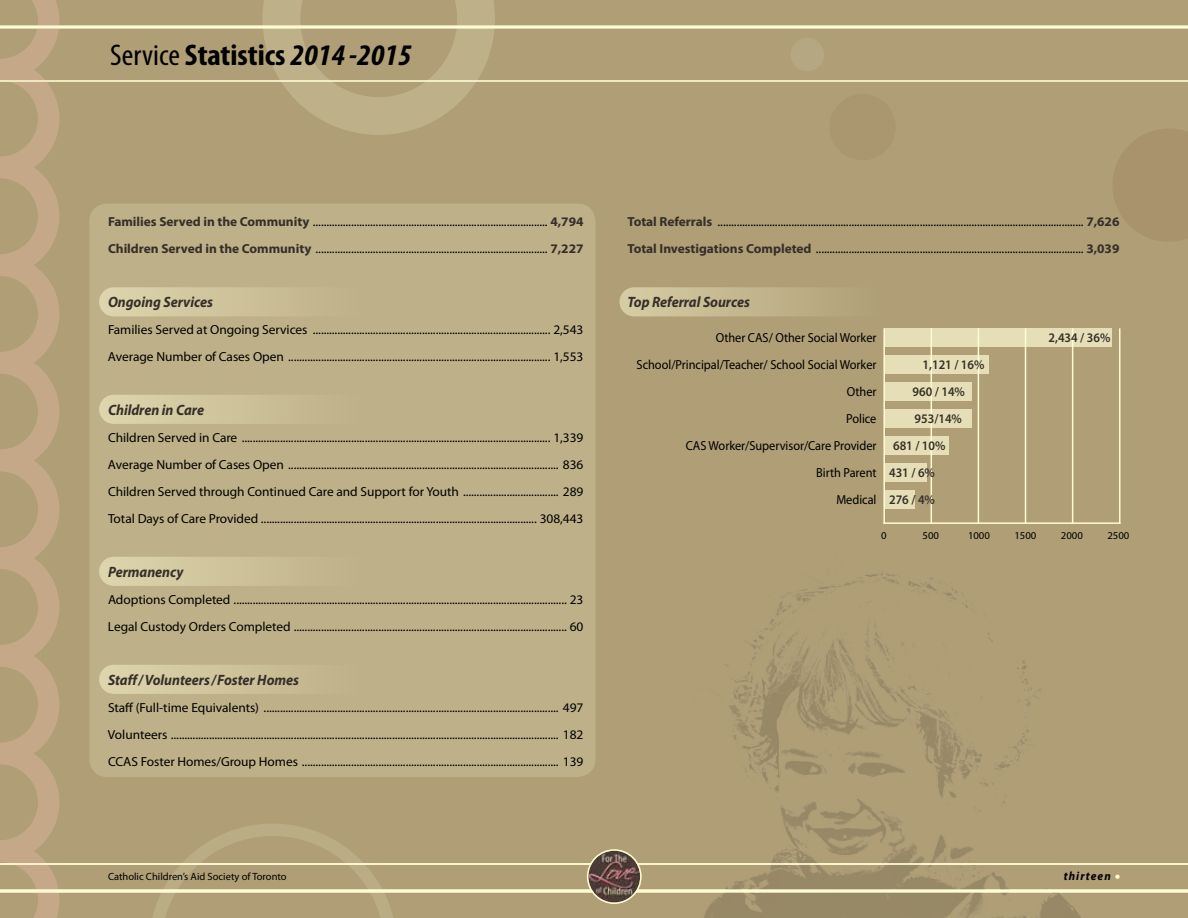
<style>
.page{position:relative;width:1188px;height:918px;background:#af9e76}
.page>*{position:absolute;margin:0;border:0;box-sizing:border-box;transform-origin:0 0}
.t1{font:700 condensed 30px "Myriad Pro";color:#000;scale:1.06 1}
.t2{font:italic 700 15px "Myriad Pro";letter-spacing:-.005em;color:#362f29;scale:.94 1}
.t3{font:13.2px/27px "Myriad Pro";letter-spacing:-.005em;color:#000}
.t4{font:13.2px "Myriad Pro";letter-spacing:-.005em;color:#000;scale:.94 1}
.t5{font:600 13.2px "Myriad Pro";letter-spacing:-.005em;color:#362f29;scale:.94 1}
.t6{font:italic 700 12px "Myriad Pro";letter-spacing:.09em;color:#000;scale:.95 1}
.t7{font:10.5px "Myriad Pro";letter-spacing:-.005em;color:#000}
.s1{font-weight:400}
.s2{font-style:italic}
.s3{font-weight:700;color:#362f29}
.s4{font-weight:600;color:#362f29}
.s5{font-style:normal;font-size:16.5px;color:#fffcd5}
</style>
<div class="page">
<svg style="left:0;top:0;width:59px;height:918px"></svg>
<svg style="left:149px;top:824px;width:248px;height:94px"></svg>
<img style="left:670px;top:572px;width:430px;height:346px">
<div style="left:89px;top:204px;width:507px;height:573px;background:#beb088;border-radius:18px"></div>
<svg style="left:262px;top:0;width:233px;height:135px"></svg>
<svg style="left:1113px;top:129px;width:75px;height:112px"></svg>
<div style="left:829px;top:94px;width:67px;height:66px;background:#aa966f;border-radius:50%"></div>
<div style="left:791px;top:38px;width:33px;height:33px;background:#b6a783;border-radius:50%"></div>
<svg style="left:620px;top:287px;width:204px;height:29px"></svg>
<svg style="left:99px;top:287px;width:190px;height:29px"></svg>
<svg style="left:99px;top:395px;width:190px;height:29px"></svg>
<svg style="left:99px;top:557px;width:190px;height:29px"></svg>
<svg style="left:99px;top:665px;width:190px;height:29px"></svg>
<hr style="left:883px;top:328px;width:2px;height:196px;background:#fffcd5">
<hr style="left:931px;top:328px;width:1px;height:196px;background:#fffcd5">
<hr style="left:978px;top:328px;width:1px;height:196px;background:#fffcd5">
<hr style="left:1025px;top:328px;width:1px;height:196px;background:#fffcd5">
<hr style="left:1072px;top:328px;width:1px;height:196px;background:#fffcd5">
<hr style="left:1119px;top:328px;width:1px;height:196px;background:#fffcd5">
<hr style="left:883px;top:522px;width:238px;height:2px;background:#fffcd5">
<div style="left:885px;top:328px;width:227px;height:19px;background:#e5deb7"></div>
<div style="left:885px;top:355px;width:104px;height:19px;background:#e5deb7"></div>
<div style="left:885px;top:382px;width:87px;height:19px;background:#e5deb7"></div>
<div style="left:885px;top:409px;width:87px;height:19px;background:#e5deb7"></div>
<div style="left:885px;top:436px;width:64px;height:19px;background:#e5deb7"></div>
<div style="left:885px;top:463px;width:42px;height:19px;background:#e5deb7"></div>
<div style="left:885px;top:490px;width:30px;height:19px;background:#e5deb7"></div>
<hr style="left:0;top:890px;width:1188px;height:2px;background:#fffcd5">
<hr style="left:0;top:863px;width:1188px;height:2px;background:#fffcd5">
<hr style="left:0;top:80px;width:1188px;height:2px;background:#fffcd5">
<hr style="left:0;top:26px;width:1188px;height:2px;background:#fffcd5">
<img style="left:588px;top:851px;width:52px;height:51px;border-radius:26px">
<div style="left:587px;top:849px;width:55px;height:55px;border:2px solid #fffcd5;border-radius:50%"></div>
<h1 class="t1" style="left:110px;top:36px;width:286px"><span class="s1">Service</span> Statistics <span class="s2">2014 -2015</span></h1>
<p class="t3" style="left:108px;top:208px;width:477px"><span class="s3">Families Served in the Community</span> ...................................................................................... <span class="s3">4,794<br>Children Served in the Community</span> ..................................................................................... <span class="s3">7,227</span></p>
<p class="t2" style="left:108px;top:292px;width:113px">Ongoing Services</p>
<p class="t3" style="left:108px;top:316px;width:477px">Families Served at Ongoing Services ....................................................................................... 2,543<br>Average Number of Cases Open ................................................................................................ 1,553</p>
<p class="t2" style="left:108px;top:400px;width:104px">Children in Care</p>
<p class="t3" style="left:108px;top:424px;width:477px;text-align:justify">Children Served in Care ................................................................................................................. 1,339<br>Average Number of Cases Open ................................................................................................... 836<br>Children Served through Continued Care and Support for Youth ................................... 289<br>Total Days of Care Provided ..................................................................................................... 308,443</p>
<p class="t2" style="left:108px;top:562px;width:82px">Permanency</p>
<p class="t3" style="left:108px;top:586px;width:477px">Adoptions Completed .......................................................................................................................... 23<br>Legal Custody Orders Completed .................................................................................................... 60</p>
<p class="t2" style="left:108px;top:670px;width:205px">Staff/ Volunteers/Foster Homes</p>
<p class="t3" style="left:108px;top:694px;width:477px;text-align:justify">Staff (Full-time Equivalents) ............................................................................................................ 497<br>Volunteers .............................................................................................................................................. 182<br>CCAS Foster Homes/Group Homes .............................................................................................. 139</p>
<p class="t7" style="left:108px;top:870px;width:180px">Catholic Children’s Aid Society of Toronto</p>
<p class="t3" style="left:627px;top:208px;width:494px"><span class="s3">Total Referrals</span> ...................................................................................................................................... <span class="s3">7,626<br>Total Investigations Completed</span> .................................................................................................. <span class="s3">3,039</span></p>
<p class="t2" style="left:627px;top:292px;width:132px">Top Referral Sources</p>
<p class="t4" style="left:716px;top:330px;width:173px">Other CAS/ Other Social Worker</p>
<p class="t5" style="left:1049px;top:330px;width:67px">2,434 / 36%</p>
<p class="t4" style="left:637px;top:357px;width:257px">School/Principal/Teacher/ School Social Worker</p>
<p class="t5" style="left:923px;top:357px;width:67px">1,121 / 16%</p>
<p class="t4" style="left:847px;top:384px;width:33px">Other</p>
<p class="t5" style="left:913px;top:384px;width:57px">960 / 14%</p>
<p class="t4" style="left:846px;top:411px;width:34px">Police</p>
<p class="t5" style="left:915px;top:411px;width:52px">953/14%</p>
<p class="t4" style="left:686px;top:438px;width:204px">CAS Worker/Supervisor/Care Provider</p>
<p class="t5" style="left:893px;top:438px;width:57px">681 / 10%</p>
<p class="t4" style="left:816px;top:465px;width:128px">Birth Parent <span class="s4">431 / 6%</span></p>
<p class="t4" style="left:836px;top:492px;width:106px">Medical <span class="s4">276 / 4%</span></p>
<p class="t7" style="left:881px;top:529px;width:7px">0</p>
<p class="t7" style="left:923px;top:529px;width:18px">500</p>
<p class="t7" style="left:968px;top:529px;width:23px">1000</p>
<p class="t7" style="left:1015px;top:529px;width:23px">1500</p>
<p class="t7" style="left:1061px;top:529px;width:23px">2000</p>
<p class="t7" style="left:1107px;top:529px;width:23px">2500</p>
<p class="t6" style="left:1064px;top:868px;width:61px">thirteen <span class="s5">•</span></p>
</div>
